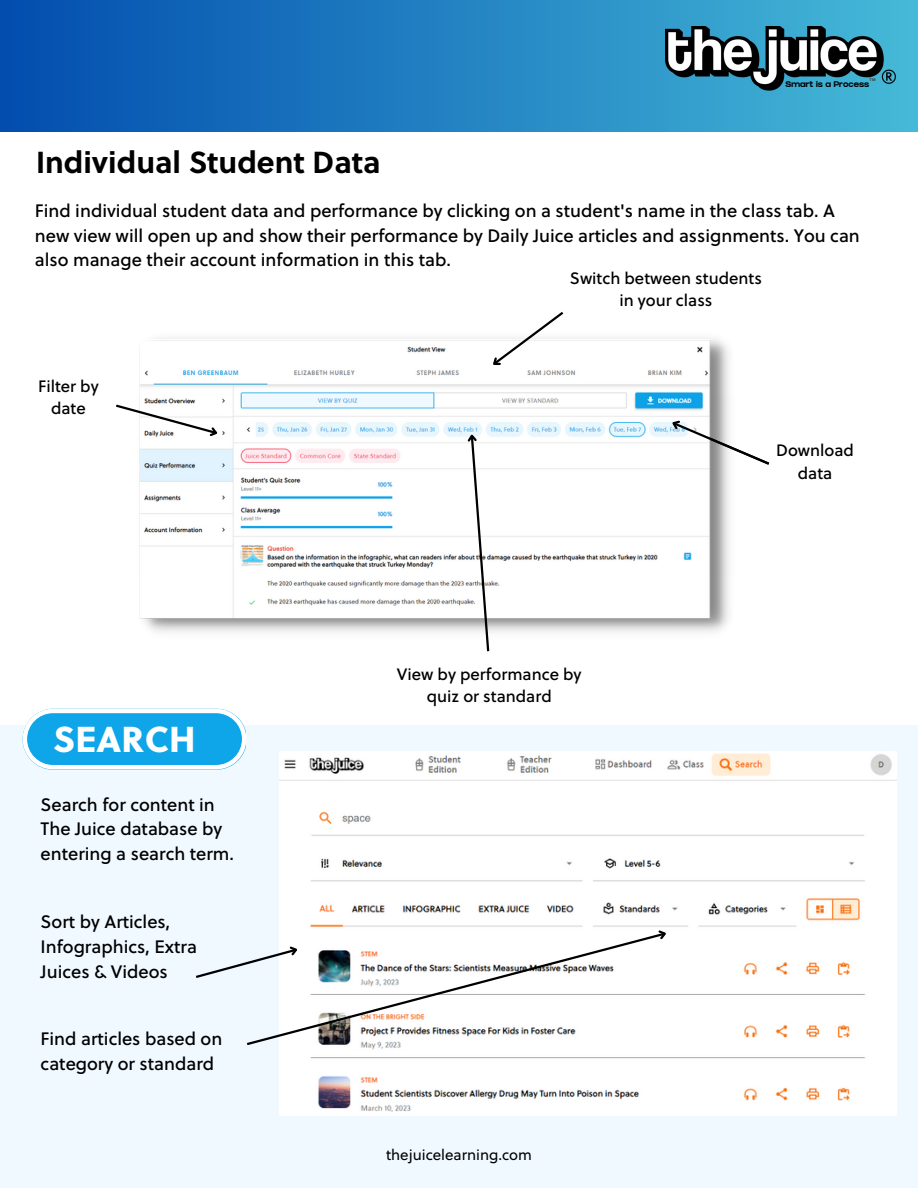
<style>
.page{position:relative;width:918px;height:1188px;background:#fff}
.page>*{position:absolute;margin:0;border:0;box-sizing:border-box;transform-origin:0 0}
.t1{font:36px "Soleil Xb";color:#fefefe}
.t2{font:700 30.3px "Soleil";color:#000}
.t3{font:18px/24.8px "Soleil";color:#000}
.t4{font:16.5px/22.5px "Soleil";color:#000;text-align:center}
.t5{font:15px "Soleil";color:#000}
.t6{font:8.1px "GRIFTER Bold";color:#000}
.t7{font:3.9px "GRIFTER Bold";color:#444}
</style>
<div class="page">
<div style="left:0;top:0;width:918px;height:131px;background:linear-gradient(to right,#024dae,#45b9d6)"></div>
<img style="left:666px;top:27px;width:230px;height:65px">
<div style="left:0;top:726px;width:918px;height:462px;background:#f0f9ff"></div>
<img style="left:279px;top:751px;width:618px;height:365px">
<img style="left:139px;top:338px;width:591px;height:295px">
<svg style="left:116px;top:403px;width:105px;height:37px"></svg>
<svg style="left:668px;top:416px;width:102px;height:51px"></svg>
<svg style="left:465px;top:432px;width:26px;height:220px"></svg>
<svg style="left:487px;top:312px;width:79px;height:59px"></svg>
<svg style="left:23px;top:709px;width:223px;height:60px"></svg>
<svg style="left:196px;top:962px;width:48px;height:16px"></svg>
<svg style="left:244px;top:931px;width:424px;height:116px"></svg>
<svg style="left:656px;top:926px;width:14px;height:16px"></svg>
<p class="t7" style="left:869px;top:79px;width:8px">TM</p>
<p class="t6" style="left:786px;top:81px;width:85px">Smart is a Process</p>
<p class="t2" style="left:36px;top:148px;width:346px">Individual Student Data</p>
<p class="t3" style="left:35px;top:200px;width:827px">Find individual student data and performance by clicking on a student's name in the class tab. A new view will open up and show their performance by Daily Juice articles and assignments. You can also manage their account information in this tab.</p>
<p class="t4" style="left:570px;top:269px;width:193px">Switch between students in your class</p>
<p class="t4" style="left:38px;top:377px;width:62px">Filter by date</p>
<p class="t1" style="left:54px;top:714px;width:143px">SEARCH</p>
<p class="t3" style="left:41px;top:794px;width:195px">Search for content in<br>The Juice database by entering a search term.</p>
<p class="t3" style="left:41px;top:911px;width:158px">Sort by Articles,<br>Infographics, Extra<br>Juices &amp; Videos</p>
<p class="t3" style="left:41px;top:1028px;width:183px">Find articles based on category or standard</p>
<p class="t4" style="left:397px;top:665px;width:186px">View by performance by quiz or standard</p>
<p class="t5" style="left:386px;top:1144px;width:147px">thejuicelearning.com</p>
<p class="t4" style="left:776px;top:441px;width:79px">Download data</p>
</div>
